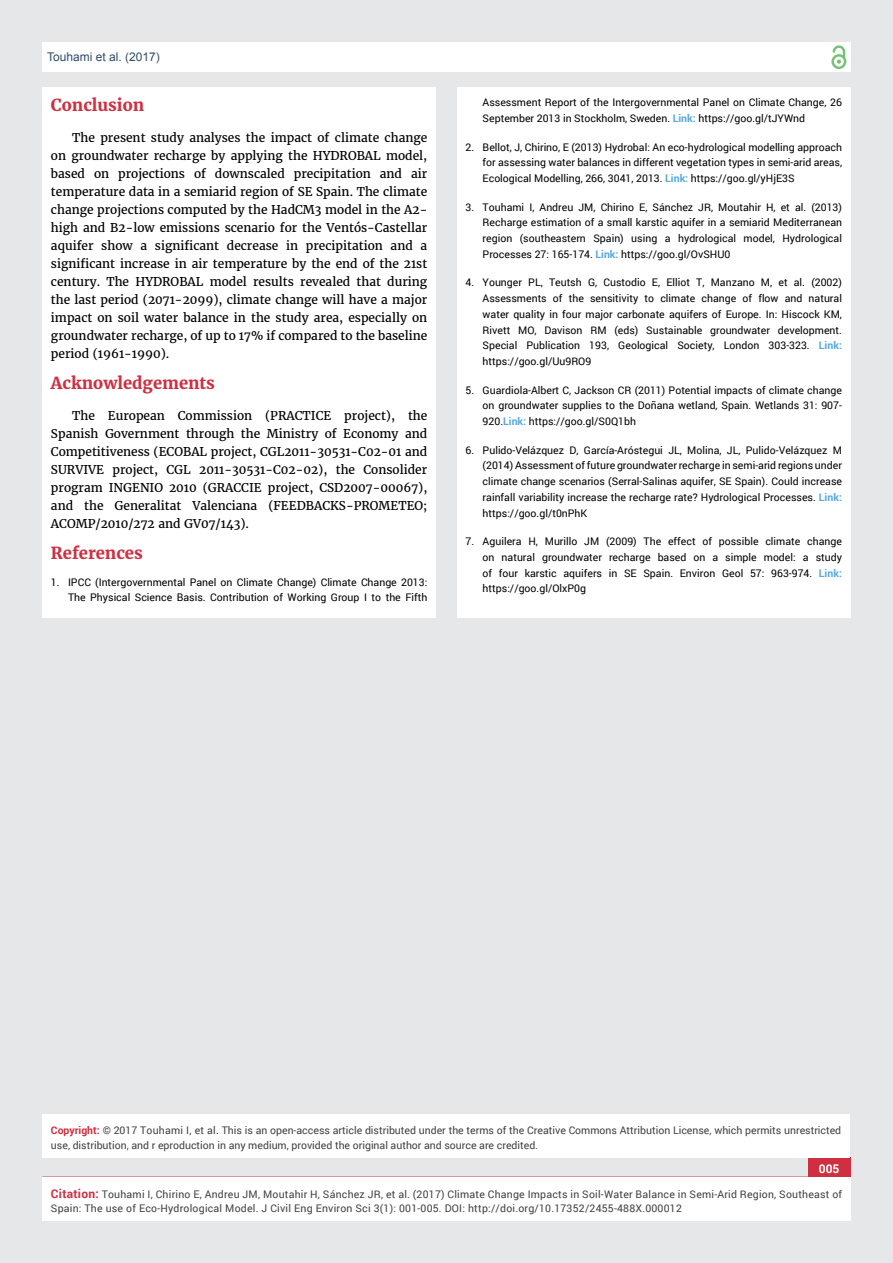
<style>
.page{position:relative;width:893px;height:1263px;background:#e6e7e8}
.page>*{position:absolute;margin:0;border:0;box-sizing:border-box;transform-origin:0 0}
.t1{font:700 16.5px "Merriweather";color:#cf2f41}
.t2{font:12px/18px "Merriweather";color:#000;text-align:justify}
.t3{font:12px "Arial";color:#314e6b}
.t4{font:700 12px "Roboto";color:#fff}
.t5{font:10.5px/15.8px "Roboto";color:#000;text-align:justify}
.t6{font:10.5px/13.5px "Roboto";letter-spacing:.01em;color:#414042}
.s1{font-weight:700;color:#56a8dd}
.s2{font-weight:700;color:#cf2f41}
.s3{color:#0d0d0d}
.s4{font-weight:700;font-size:12px;color:#cf2f41}
</style>
<div class="page">
<div style="left:42px;top:43px;width:808px;height:29px;background:#fff"></div>
<div style="left:831px;top:54px;width:15px;height:15px;border:2px solid #74c273;border-radius:50%"></div>
<svg style="left:831px;top:45px;width:15px;height:19px"></svg>
<div style="left:808px;top:1157px;width:42px;height:43px;background:#cf2f41"></div>
<div style="left:42px;top:1177px;width:809px;height:43px;background:#fff"></div>
<div style="left:42px;top:1115px;width:808px;height:43px;background:#fff"></div>
<div style="left:42px;top:87px;width:394px;height:530px;background:#fff"></div>
<div style="left:457px;top:87px;width:393px;height:530px;background:#fff"></div>
<p class="t3" style="left:47px;top:51px;width:114px">Touhami et al. (2017)</p>
<h1 class="t1" style="left:51px;top:95px;width:95px">Conclusion</h1>
<p class="t2" style="left:51px;top:129px;width:378px;text-indent:21px">The present study analyses the impact of climate change on groundwater recharge by applying the HYDROBAL model, based on projections of downscaled precipitation and air temperature data in a semiarid region of SE Spain. The climate change projections computed by the HadCM3 model in the A2- high and B2-low emissions scenario for the Ventós-Castellar aquifer show a significant decrease in precipitation and a significant increase in air temperature by the end of the 21st century. The HYDROBAL model results revealed that during the last period (2071-2099), climate change will have a major impact on soil water balance in the study area, especially on groundwater recharge, of up to 17% if compared to the baseline period (1961-1990).</p>
<h1 class="t1" style="left:51px;top:373px;width:165px">Acknowledgements</h1>
<p class="t2" style="left:51px;top:406px;width:378px;text-indent:21px">The European Commission (PRACTICE project), the Spanish Government through the Ministry of Economy and Competitiveness (ECOBAL project, CGL2011-30531-C02-01 and SURVIVE project, CGL 2011-30531-C02-02), the Consolider program INGENIO 2010 (GRACCIE project, CSD2007-00067), and the Generalitat Valenciana (FEEDBACKS-PROMETEO; ACOMP/2010/272 and GV07/143).</p>
<h1 class="t1" style="left:51px;top:542px;width:93px">References</h1>
<p class="t5" style="left:51px;top:575px;width:378px;line-height:15px;text-align:right">1. IPCC (Intergovernmental Panel on Climate Change) Climate Change 2013:<br>The Physical Science Basis. Contribution of Working Group I to the Fifth</p>
<p class="t5" style="left:483px;top:94px;width:361px">Assessment Report of the Intergovernmental Panel on Climate Change, 26<br>September 2013 in Stockholm, Sweden. <span class="s1">Link:</span> https://goo.gl/tJYWnd</p>
<p class="t5" style="left:483px;top:139px;width:361px;text-indent:-17px">2. Bellot, J, Chirino, E (2013) Hydrobal: An eco-hydrological modelling approach for assessing water balances in different vegetation types in semi-arid areas, Ecological Modelling, 266, 3041, 2013. <span class="s1">Link:</span> https://goo.gl/yHjE3S</p>
<p class="t5" style="left:483px;top:199px;width:361px;text-indent:-17px">3. Touhami I, Andreu JM, Chirino E, Sánchez JR, Moutahir H, et al. (2013)<br>Recharge estimation of a small karstic aquifer in a semiarid Mediterranean region (southeastern Spain) using a hydrological model, Hydrological Processes 27: 165-174. <span class="s1">Link:</span> https://goo.gl/OvSHU0</p>
<p class="t5" style="left:483px;top:274px;width:361px;text-indent:-17px">4. Younger PL, Teutsh G, Custodio E, Elliot T, Manzano M, et al. (2002)<br>Assessments of the sensitivity to climate change of flow and natural water quality in four major carbonate aquifers of Europe. In: Hiscock KM, Rivett MO, Davison RM (eds) Sustainable groundwater development.<br>Special Publication 193, Geological Society, London 303-323. <span class="s1">Link: </span>https://goo.gl/Uu9RO9</p>
<p class="t5" style="left:483px;top:382px;width:361px;text-indent:-17px">5. Guardiola-Albert C, Jackson CR (2011) Potential impacts of climate change on groundwater supplies to the Doñana wetland, Spain. Wetlands 31: 907- 920.<span class="s1">Link:</span> https://goo.gl/S0Q1bh</p>
<p class="t5" style="left:483px;top:442px;width:361px;text-indent:-17px">6. Pulido-Velázquez D, García-Aróstegui JL, Molina, JL, Pulido-Velázquez M (2014) Assessment of future groundwater recharge in semi-arid regions under climate change scenarios (Serral-Salinas aquifer, SE Spain). Could increase rainfall variability increase the recharge rate? Hydrological Processes. <span class="s1">Link: </span>https://goo.gl/t0nPhK</p>
<p class="t5" style="left:483px;top:533px;width:361px;text-indent:-17px">7. Aguilera H, Murillo JM (2009) The effect of possible climate change on natural groundwater recharge based on a simple model: a study of four karstic aquifers in SE Spain. Environ Geol 57: 963-974. <span class="s1">Link: </span>https://goo.gl/OlxP0g</p>
<p class="t6" style="left:51px;top:1123px;width:792px;line-height:15px"><span class="s2">Copyright:</span> © 2017 Touhami I, et al<span class="s3">.</span> This is an open-access article distributed under the terms of the Creative Commons Attribution License, which permits unrestricted use, distribution, and r eproduction in any medium, provided the original author and source are credited.</p>
<p class="t4" style="left:819px;top:1161px;width:22px">005</p>
<p class="t6" style="left:51px;top:1188px;width:793px"><span class="s4">Citation:</span> Touhami I, Chirino E, Andreu JM, Moutahir H, Sánchez JR, et al. (2017) Climate Change Impacts in Soil-Water Balance in Semi-Arid Region, Southeast of<br>Spain: The use of Eco-Hydrological Model. J Civil Eng Environ Sci 3(1): 001-005. DOI: http://doi.org/10.17352/2455-488X.000012</p>
</div>
